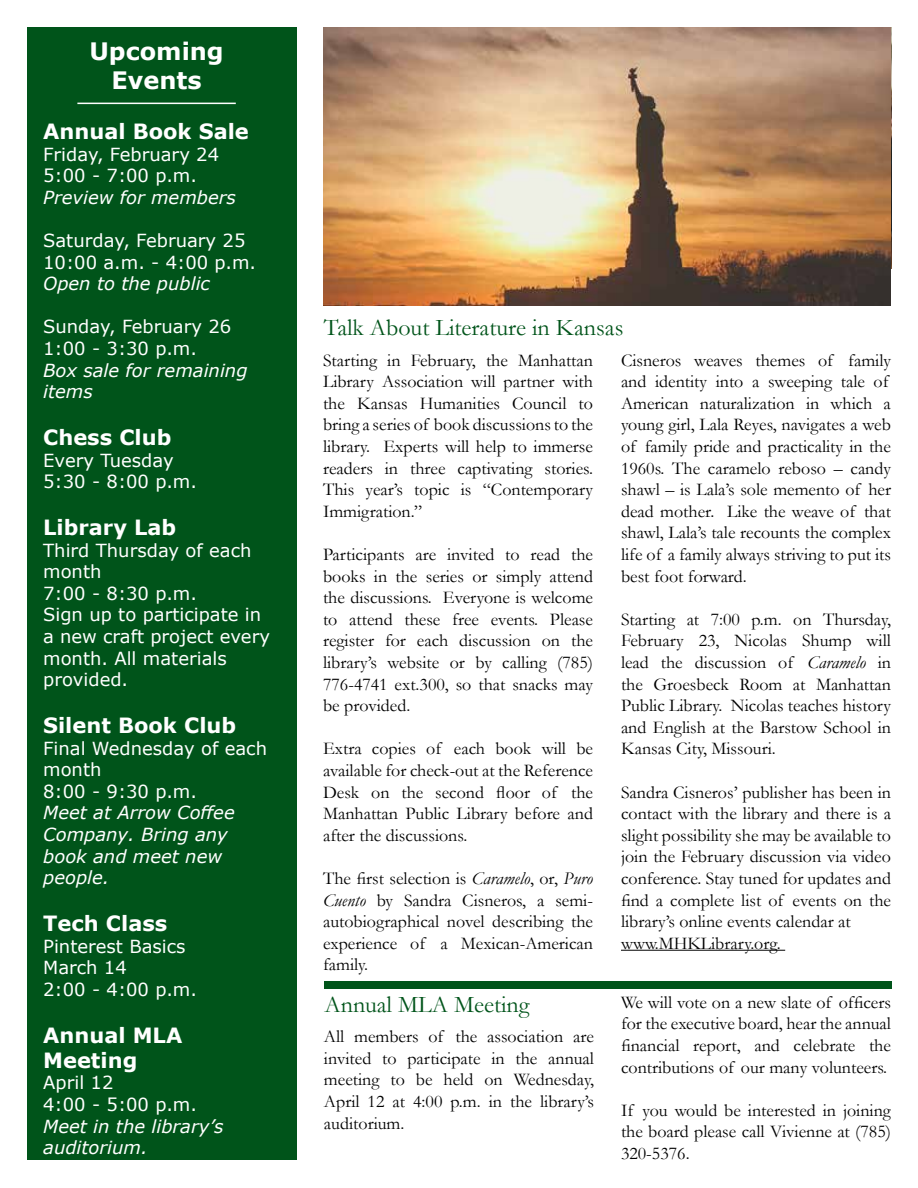
<style>
.page{position:relative;width:918px;height:1188px;background:#fff}
.page>*{position:absolute;margin:0;border:0;box-sizing:border-box;transform-origin:0 0}
.t1{font:24px "Garamond";color:#00541a}
.t2{font:700 24px/28.8px "Verdana";color:#fff;text-align:center}
.t3{font:700 21px/25.2px "Verdana";color:#fff}
.t4{font:18px/21.6px "Garamond";color:#000;text-align:justify}
.t5{font:18px/21.6px "Verdana";color:#fff}
.t6{font:italic 18px/21.6px "Verdana";color:#fff}
.s1{font-style:italic}
</style>
<div class="page">
<div style="left:28px;top:28px;width:269px;height:1132px;background:#00541a"></div>
<hr style="left:77px;top:103px;width:159px;height:1px;background:#fff">
<hr style="left:621px;top:950px;width:164px;height:1px;background:#000">
<div style="left:324px;top:981px;width:567px;height:8px;background:#00541a"></div>
<img style="left:324px;top:27px;width:567px;height:279px">
<h1 class="t2" style="left:89px;top:39px;width:136px">Upcoming<br>Events</h1>
<p class="t3" style="left:43px;top:121px;width:207px">Annual Book Sale</p>
<p class="t5" style="left:43px;top:145px;width:178px">Friday, February 24<br>5:00 - 7:00 p.m.</p>
<p class="t6" style="left:43px;top:188px;width:194px">Preview for members</p>
<p class="t5" style="left:43px;top:231px;width:215px">Saturday, February 25<br>10:00 a.m. - 4:00 p.m.</p>
<p class="t6" style="left:43px;top:274px;width:168px">Open to the public</p>
<p class="t5" style="left:43px;top:318px;width:190px">Sunday, February 26<br>1:00 - 3:30 p.m.</p>
<p class="t6" style="left:43px;top:361px;width:206px">Box sale for remaining items</p>
<p class="t3" style="left:43px;top:427px;width:130px">Chess Club</p>
<p class="t5" style="left:43px;top:451px;width:155px">Every Tuesday<br>5:30 - 8:00 p.m.</p>
<p class="t3" style="left:43px;top:517px;width:135px">Library Lab</p>
<p class="t5" style="left:43px;top:541px;width:228px">Third Thursday of each month<br>7:00 - 8:30 p.m.<br>Sign up to participate in a new craft project every month. All materials provided.</p>
<p class="t3" style="left:43px;top:715px;width:195px">Silent Book Club</p>
<p class="t5" style="left:43px;top:739px;width:225px">Final Wednesday of each month<br>8:00 - 9:30 p.m.</p>
<p class="t6" style="left:43px;top:802px;width:193px">Meet at Arrow Coffee<br>Company. Bring any book and meet new people.</p>
<p class="t3" style="left:43px;top:913px;width:126px">Tech Class</p>
<p class="t5" style="left:43px;top:937px;width:155px">Pinterest Basics<br>March 14<br>2:00 - 4:00 p.m.</p>
<p class="t3" style="left:43px;top:1024px;width:141px">Annual MLA<br>Meeting</p>
<p class="t5" style="left:43px;top:1074px;width:155px">April 12<br>4:00 - 5:00 p.m.</p>
<p class="t6" style="left:43px;top:1117px;width:182px">Meet in the library’s auditorium.</p>
<h1 class="t1" style="left:324px;top:319px;width:301px">Talk About Literature in Kansas</h1>
<p class="t4" style="left:323px;top:351px;width:272px">Starting in February, the Manhattan Library Association will partner with the Kansas Humanities Council to bring a series of book discussions to the library. Experts will help to immerse readers in three captivating stories.<br>This year’s topic is “Contemporary Immigration.”</p>
<p class="t4" style="left:323px;top:546px;width:272px">Participants are invited to read the books in the series or simply attend the discussions. Everyone is welcome to attend these free events. Please register for each discussion on the library’s website or by calling (785)<br>776-4741 ext.300, so that snacks may be provided.</p>
<p class="t4" style="left:323px;top:740px;width:272px">Extra copies of each book will be available for check-out at the Reference Desk on the second floor of the Manhattan Public Library before and after the discussions.</p>
<p class="t4" style="left:323px;top:867px;width:272px">The first selection is <span class="s1">Caramelo</span>, or, <span class="s1">Puro Cuento</span> by Sandra Cisneros, a semi&shy;autobiographical novel describing the experience of a Mexican-American family.</p>
<h1 class="t1" style="left:325px;top:996px;width:206px">Annual MLA Meeting</h1>
<p class="t4" style="left:324px;top:1028px;width:272px">All members of the association are invited to participate in the annual meeting to be held on Wednesday, April 12 at 4:00 p.m. in the library’s auditorium.</p>
<p class="t4" style="left:621px;top:351px;width:272px;text-align:left">Cisneros weaves themes of family and identity into a sweeping tale of American naturalization in which a young girl, Lala Reyes, navigates a web of family pride and practicality in the 1960s. The caramelo reboso – candy shawl – is Lala’s sole memento of her dead mother. Like the weave of that shawl, Lala’s tale recounts the complex life of a family always striving to put its best foot forward.</p>
<p class="t4" style="left:621px;top:611px;width:272px">Starting at 7:00 p.m. on Thursday, February 23, Nicolas Shump will lead the discussion of <span class="s1">Caramelo</span> in the Groesbeck Room at Manhattan Public Library. Nicolas teaches history and English at the Barstow School in Kansas City, Missouri.</p>
<p class="t4" style="left:621px;top:783px;width:272px;text-align:left">Sandra Cisneros’ publisher has been in contact with the library and there is a slight possibility she may be available to join the February discussion via video conference. Stay tuned for updates and find a complete list of events on the library’s online events calendar at www.MHKLibrary.org.</p>
<p class="t4" style="left:621px;top:991px;width:272px">We will vote on a new slate of officers for the executive board, hear the annual financial report, and celebrate the contributions of our many volunteers.</p>
<p class="t4" style="left:621px;top:1102px;width:272px">If you would be interested in joining the board please call Vivienne at (785)<br>320-5376.</p>
</div>
